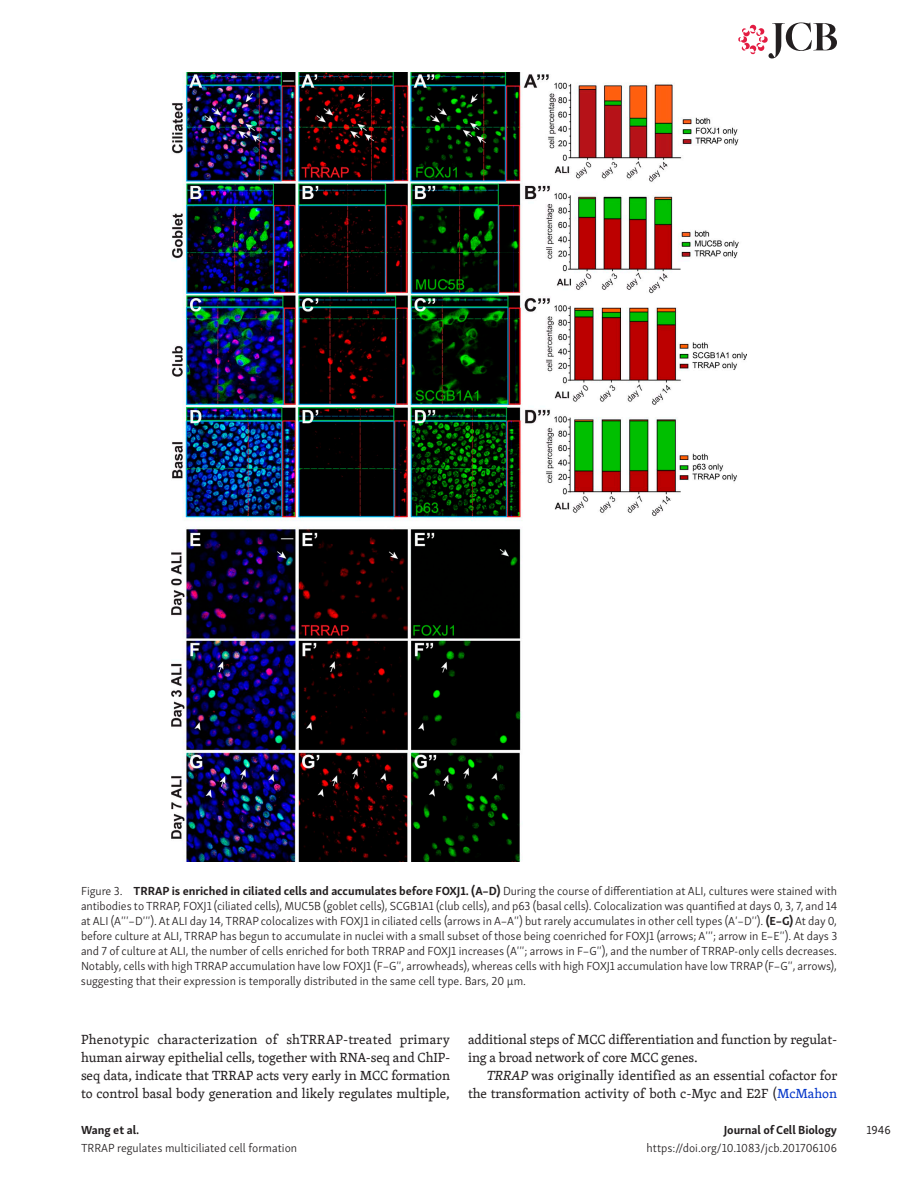
<style>
.page{position:relative;width:918px;height:1188px;background:#fff}
.page>*{position:absolute;margin:0;border:0;box-sizing:border-box;transform-origin:0 0}
.t1{font:13.5px/18px "Skolar PE";letter-spacing:-.005em;color:#231f20;text-align:justify}
.t2{font:300 12px/15px "Skolar Sans PE";color:#231f20;text-align:justify}
.t3{font:700 12px "Skolar Sans PE";letter-spacing:-.005em;color:#231f20}
.t4{font:12px "Skolar Sans PE";color:#231f20}
.s1{font-weight:700}
.s2{font-style:italic}
.s3{color:#0034c9}
</style>
<div class="page">
<svg style="left:738px;top:23px;width:99px;height:35px"></svg>
<img style="left:171px;top:72px;width:576px;height:790px">
<p class="t2" style="left:81px;top:882px;width:758px">Figure 3. <span class="s1">TRRAP is enriched in ciliated cells and accumulates before FOXJ1. (A–D)</span> During the course of differentiation at ALI, cultures were stained with antibodies to TRRAP, FOXJ1 (ciliated cells), MUC5B (goblet cells), SCGB1A1 (club cells), and p63 (basal cells). Colocalization was quantified at days 0, 3, 7, and 14 at ALI (A′′′–D′′′). At ALI day 14, TRRAP colocalizes with FOXJ1 in ciliated cells (arrows in A–A′′) but rarely accumulates in other cell types (A′–D′′). <span class="s1">(E–G)</span> At day 0, before culture at ALI, TRRAP has begun to accumulate in nuclei with a small subset of those being coenriched for FOXJ1 (arrows; A′′′; arrow in E–E′′). At days 3 and 7 of culture at ALI, the number of cells enriched for both TRRAP and FOXJ1 increases (A′′′; arrows in F–G′′), and the number of TRRAP-only cells decreases.<br>Notably, cells with high TRRAP accumulation have low FOXJ1 (F–G′′, arrowheads), whereas cells with high FOXJ1 accumulation have low TRRAP (F–G′′, arrows), suggesting that their expression is temporally distributed in the same cell type. Bars, 20 µm.</p>
<p class="t1" style="left:81px;top:1030px;width:371px">Phenotypic characterization of shTRRAP-treated primary human airway epithelial cells, together with RNA-seq and ChIP&shy;seq data, indicate that TRRAP acts very early in MCC formation to control basal body generation and likely regulates multiple,</p>
<p class="t1" style="left:468px;top:1030px;width:371px">additional steps of MCC differentiation and function by regulat&shy;ing a broad network of core MCC genes.</p>
<p class="t1" style="left:468px;top:1066px;width:371px;text-align:right"><span class="s2">TRRAP</span> was originally identified as an essential cofactor for the transformation activity of both c-Myc and E2F (<span class="s3">McMahon</span></p>
<p class="t3" style="left:81px;top:1120px;width:60px">Wang et al.</p>
<p class="t2" style="left:81px;top:1140px;width:218px">TRRAP regulates multiciliated cell formation</p>
<p class="t3" style="left:724px;top:1120px;width:115px">Journal of Cell Biology</p>
<p class="t2" style="left:647px;top:1140px;width:192px">https://doi.org/10.1083/jcb.201706106</p>
<p class="t4" style="left:867px;top:1121px;width:26px">1946</p>
</div>
